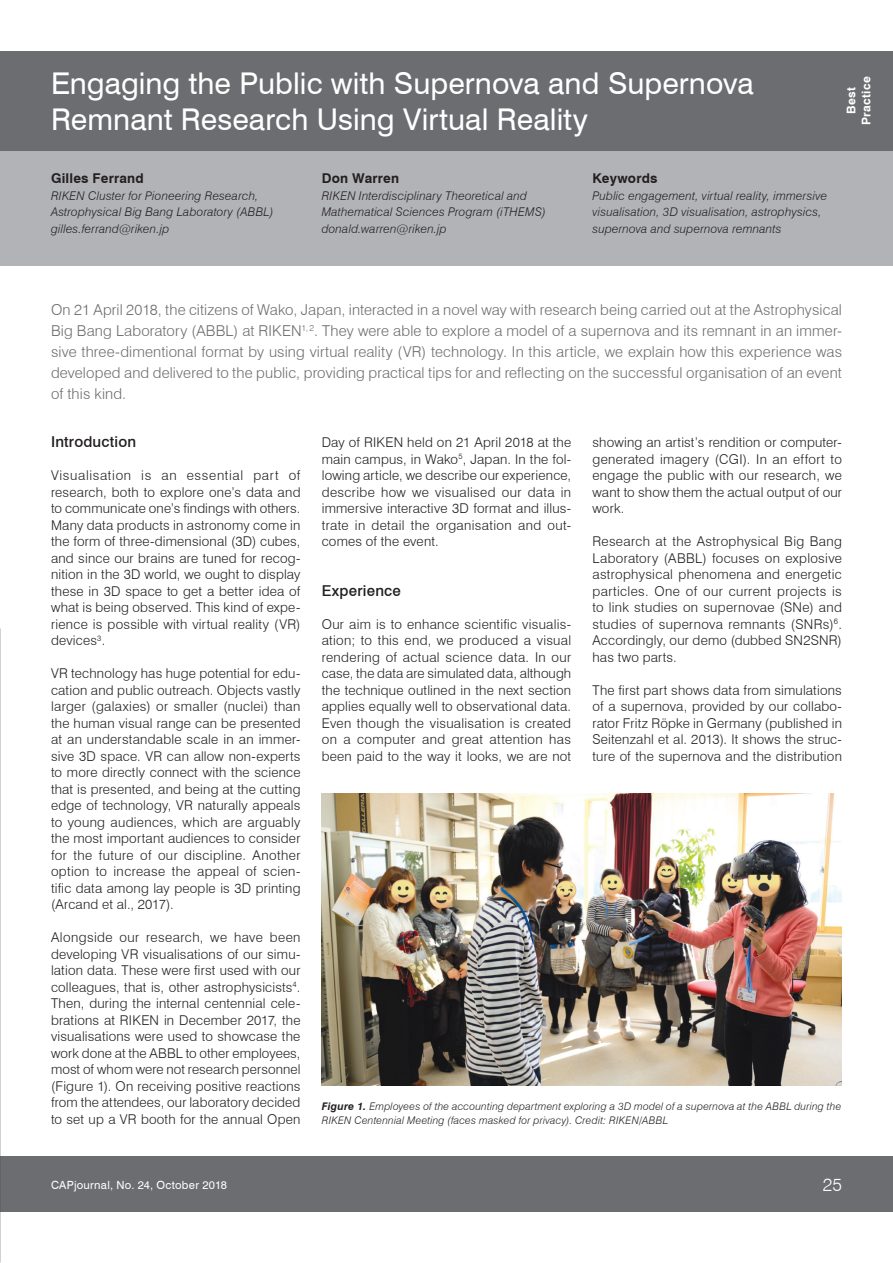
<style>
.page{position:relative;width:893px;height:1263px;background:#fff}
.page>*{position:absolute;margin:0;border:0;box-sizing:border-box;transform-origin:0 0}
.t1{font:30px/36px "Swiss 721 BT";color:#fff}
.t2{font:300 18px "Swiss 721 BT";color:#fff}
.t3{font:300 15px/21px "Swiss 721 BT";letter-spacing:.005em;color:#6c6d70;text-align:justify}
.t4{font:500 15px "Swiss 721 BT";letter-spacing:.015em;color:#231f20}
.t5{font:300 13.5px/16.5px "Swiss 721 BT";letter-spacing:.015em;color:#231f20;text-align:justify}
.t6{font:700 13.5px "Swiss 721 BT";letter-spacing:.015em;color:#231f20}
.t7{font:italic 300 12px/16.5px "Swiss 721 BT";letter-spacing:.015em;color:#231f20}
.t8{font:700 12px/15px "Swiss 721 BT";letter-spacing:.02em;color:#fff;text-align:center}
.t9{font:11.25px "Swiss 721 BT";letter-spacing:.025em;color:#fff}
.t10{font:italic 300 10.5px/13.5px "Swiss 721 BT";letter-spacing:.02em;color:#231f20}
.s1{font-weight:700}
</style>
<div class="page">
<div style="left:0;top:149px;width:893px;height:117px;background:#b2b3b7"></div>
<div style="left:0;top:1157px;width:893px;height:55px;background:#6c6d70"></div>
<div style="left:0;top:51px;width:893px;height:99px;background:#6c6d70"></div>
<img style="left:322px;top:794px;width:520px;height:291px">
<h1 class="t1" style="left:51px;top:65px;width:704px">Engaging the Public with Supernova and Supernova<br>Remnant Research Using Virtual Reality</h1>
<p class="t6" style="left:592px;top:170px;width:67px">Keywords</p>
<p class="t7" style="left:592px;top:187px;width:236px">Public engagement, virtual reality, immersive visualisation, 3D visualisation, astrophysics, supernova and supernova remnants</p>
<p class="t6" style="left:51px;top:170px;width:94px">Gilles Ferrand</p>
<p class="t7" style="left:51px;top:187px;width:224px">RIKEN Cluster for Pioneering Research,<br>Astrophysical Big Bang Laboratory (ABBL) gilles.ferrand@riken.jp</p>
<p class="t6" style="left:322px;top:170px;width:79px">Don Warren</p>
<p class="t7" style="left:322px;top:187px;width:226px">RIKEN Interdisciplinary Theoretical and<br>Mathematical Sciences Program (iTHEMS) donald.warren@riken.jp</p>
<p class="t8" style="left:844px;top:125px;width:50px;rotate:-90deg">Best<br>Practice</p>
<p class="t3" style="left:51px;top:299px;width:793px">On 21 April 2018, the citizens of Wako, Japan, interacted in a novel way with research being carried out at the Astrophysical Big Bang Laboratory (ABBL) at RIKEN<sup>1,</sup> <sup>2</sup>. They were able to explore a model of a supernova and its remnant in an immer&shy;sive three-dimentional format by using virtual reality (VR) technology. In this article, we explain how this experience was developed and delivered to the public, providing practical tips for and reflecting on the successful organisation of an event of this kind.</p>
<p class="t5" style="left:592px;top:434px;width:251px">showing an artist’s rendition or computer&shy;generated imagery (CGI). In an effort to engage the public with our research, we want to show them the actual output of our work.</p>
<p class="t5" style="left:592px;top:533px;width:251px">Research at the Astrophysical Big Bang Laboratory (ABBL) focuses on explosive astrophysical phenomena and energetic particles. One of our current projects is to link studies on supernovae (SNe) and studies of supernova remnants (SNRs)<sup>6</sup>.<br>Accordingly, our demo (dubbed SN2SNR) has two parts.</p>
<p class="t5" style="left:592px;top:681px;width:251px">The first part shows data from simulations of a supernova, provided by our collabo&shy;rator Fritz Röpke in Germany (published in Seitenzahl et al. 2013). It shows the struc&shy;ture of the supernova and the distribution</p>
<p class="t4" style="left:51px;top:433px;width:87px">Introduction</p>
<p class="t5" style="left:51px;top:467px;width:251px">Visualisation is an essential part of research, both to explore one’s data and to communicate one’s findings with others.<br>Many data products in astronomy come in the form of three-dimensional (3D) cubes, and since our brains are tuned for recog&shy;nition in the 3D world, we ought to display these in 3D space to get a better idea of what is being observed. This kind of expe&shy;rience is possible with virtual reality (VR) devices<sup>3</sup>.</p>
<p class="t5" style="left:51px;top:665px;width:251px">VR technology has huge potential for edu&shy;cation and public outreach. Objects vastly larger (galaxies) or smaller (nuclei) than the human visual range can be presented at an understandable scale in an immer&shy;sive 3D space. VR can allow non-experts to more directly connect with the science that is presented, and being at the cutting edge of technology, VR naturally appeals to young audiences, which are arguably the most important audiences to consider for the future of our discipline. Another option to increase the appeal of scien&shy;tific data among lay people is 3D printing (Arcand et al., 2017).</p>
<p class="t5" style="left:51px;top:929px;width:251px">Alongside our research, we have been developing VR visualisations of our simu&shy;lation data. These were first used with our colleagues, that is, other astrophysicists<sup>4</sup>.<br>Then, during the internal centennial cele&shy;brations at RIKEN in December 2017, the visualisations were used to showcase the work done at the ABBL to other employees, most of whom were not research personnel (Figure 1). On receiving positive reactions from the attendees, our laboratory decided to set up a VR booth for the annual Open</p>
<p class="t5" style="left:322px;top:434px;width:251px">Day of RIKEN held on 21 April 2018 at the main campus, in Wako<sup>5</sup>, Japan. In the fol&shy;lowing article, we describe our experience, describe how we visualised our data in immersive interactive 3D format and illus&shy;trate in detail the organisation and out&shy;comes of the event.</p>
<p class="t4" style="left:322px;top:581px;width:81px">Experience</p>
<p class="t5" style="left:322px;top:615px;width:251px">Our aim is to enhance scientific visualis&shy;ation; to this end, we produced a visual rendering of actual science data. In our case, the data are simulated data, although the technique outlined in the next section applies equally well to observational data.<br>Even though the visualisation is created on a computer and great attention has been paid to the way it looks, we are not</p>
<p class="t10" style="left:322px;top:1099px;width:521px"><span class="s1">Figure 1.</span> Employees of the accounting department exploring a 3D model of a supernova at the ABBL during the<br>RIKEN Centennial Meeting (faces masked for privacy). Credit: RIKEN/ABBL</p>
<p class="t9" style="left:51px;top:1178px;width:178px">CAPjournal, No. 24, October 2018</p>
<h2 class="t2" style="left:823px;top:1174px;width:21px">25</h2>
</div>
